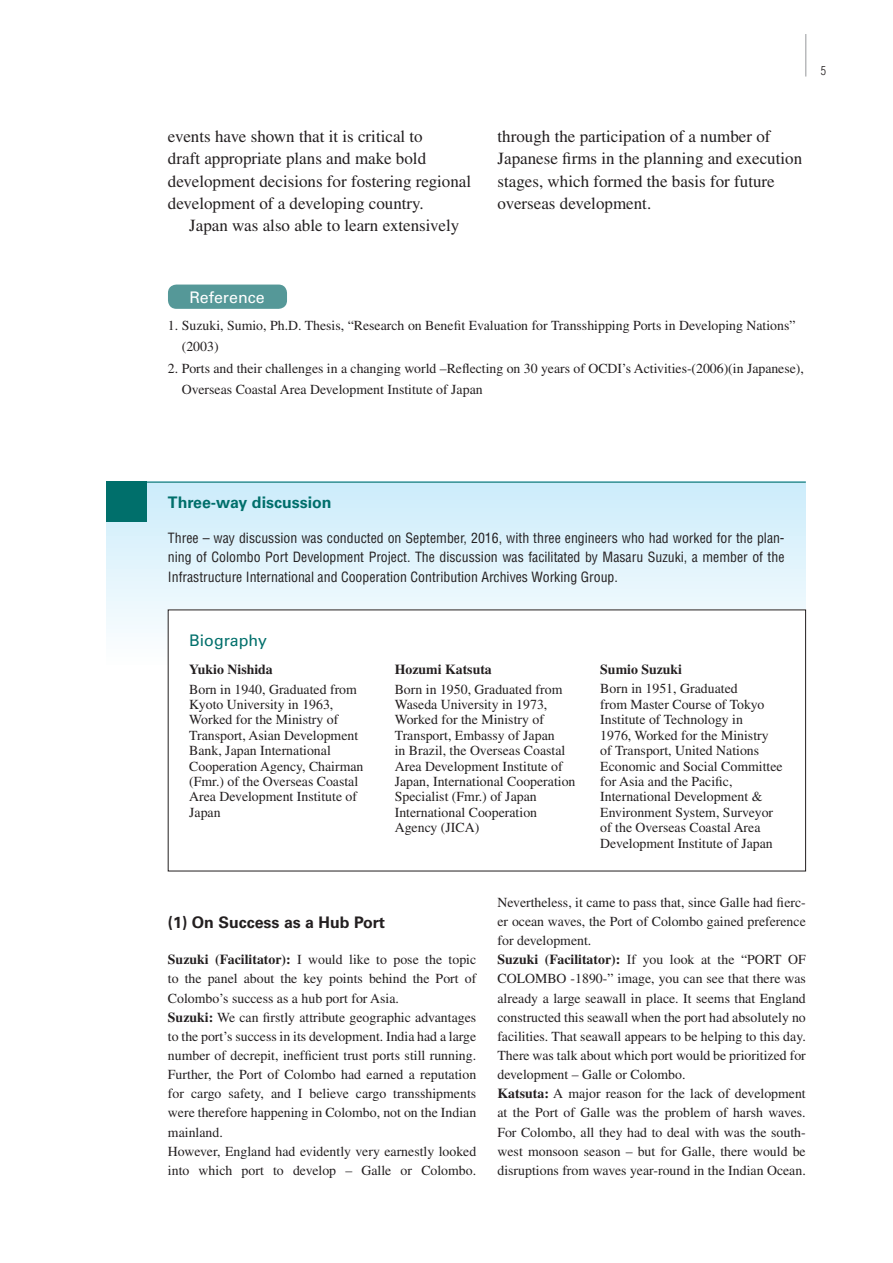
<style>
.page{position:relative;width:893px;height:1263px;background:#fff}
.page>*{position:absolute;margin:0;border:0;box-sizing:border-box;transform-origin:0 0}
.t1{font:16.95px/22.4px "Times";color:#231f20}
.t2{font:700 15.9px "Univers";color:#231f20}
.t3{font:700 15.9px "Univers";color:#006f6b}
.t4{font:15.9px "Univers";color:#fff}
.t5{font:15.9px "Univers";color:#006f6b}
.t6{font:13.8px/15.5px "Times";color:#231f20}
.t7{font:condensed 13.8px/19.2px "Helvetica";color:#231f20;text-align:justify}
.t8{font:700 13.8px "Times";color:#231f20}
.t9{font:300 condensed 12.15px "Helvetica";color:#231f20}
.s1{font-weight:700}
</style>
<div class="page">
<hr style="left:805px;top:34px;width:1px;height:43px;background:#9d9fa2">
<div style="left:106px;top:482px;width:700px;height:204px;background:linear-gradient(to bottom,#cbecfa,#fff)"></div>
<div style="left:106px;top:482px;width:40px;height:40px;background:#006f6b"></div>
<div style="left:168px;top:285px;width:119px;height:24px;background:#559898;border-radius:9px"></div>
<div style="left:168px;top:610px;width:638px;height:261px;background:#fff"></div>
<hr style="left:106px;top:482px;width:700px;height:1px;background:#006f6b">
<p class="t1" style="left:168px;top:125px;width:305px">events have shown that it is critical to<br>draft appropriate plans and make bold development decisions for fostering regional development of a developing country.</p>
<p class="t1" style="left:189px;top:214px;width:272px">Japan was also able to learn extensively</p>
<p class="t9" style="left:821px;top:63px;width:7px">5</p>
<p class="t1" style="left:497px;top:125px;width:306px">through the participation of a number of Japanese firms in the planning and execution stages, which formed the basis for future overseas development.</p>
<p class="t4" style="left:190px;top:287px;width:77px">Reference</p>
<p class="t6" style="left:182px;top:315px;width:615px;line-height:21.3px;text-indent:-14px">1. Suzuki, Sumio, Ph.D. Thesis, “Research on Benefit Evaluation for Transshipping Ports in Developing Nations” (2003)</p>
<p class="t6" style="left:182px;top:357px;width:624px;line-height:21.3px;text-indent:-14px">2. Ports and their challenges in a changing world –Reflecting on 30 years of OCDI’s Activities-(2006)(in Japanese),<br>Overseas Coastal Area Development Institute of Japan</p>
<p class="t3" style="left:168px;top:493px;width:165px">Three-way discussion</p>
<p class="t7" style="left:168px;top:528px;width:618px">Three – way discussion was conducted on September, 2016, with three engineers who had worked for the plan&shy;ning of Colombo Port Development Project. The discussion was facilitated by Masaru Suzuki, a member of the Infrastructure International and Cooperation Contribution Archives Working Group.</p>
<p class="t5" style="left:189px;top:631px;width:79px">Biography</p>
<p class="t8" style="left:189px;top:661px;width:85px">Yukio Nishida</p>
<p class="t6" style="left:189px;top:681px;width:176px">Born in 1940, Graduated from<br>Kyoto University in 1963,<br>Worked for the Ministry of<br>Transport, Asian Development<br>Bank, Japan International<br>Cooperation Agency, Chairman (Fmr.) of the Overseas Coastal<br>Area Development Institute of<br>Japan</p>
<p class="t8" style="left:395px;top:661px;width:99px">Hozumi Katsuta</p>
<p class="t6" style="left:395px;top:681px;width:182px">Born in 1950, Graduated from<br>Waseda University in 1973,<br>Worked for the Ministry of<br>Transport, Embassy of Japan<br>in Brazil, the Overseas Coastal<br>Area Development Institute of<br>Japan, International Cooperation<br>Specialist (Fmr.) of Japan<br>International Cooperation<br>Agency (JICA)</p>
<p class="t8" style="left:600px;top:661px;width:83px">Sumio Suzuki</p>
<p class="t6" style="left:600px;top:681px;width:184px">Born in 1951, Graduated<br>from Master Course of Tokyo<br>Institute of Technology in<br>1976, Worked for the Ministry of Transport, United Nations<br>Economic and Social Committee for Asia and the Pacific,<br>International Development &amp;<br>Environment System, Surveyor of the Overseas Coastal Area<br>Development Institute of Japan</p>
<p class="t2" style="left:168px;top:913px;width:218px">(1) On Success as a Hub Port</p>
<p class="t6" style="left:168px;top:950px;width:310px;line-height:19.2px"><span class="s1">Suzuki (Facilitator):</span> I would like to pose the topic to the panel about the key points behind the Port of Colombo’s success as a hub port for Asia.<br><span class="s1">Suzuki:</span> We can firstly attribute geographic advantages to the port’s success in its development. India had a large number of decrepit, inefficient trust ports still running.<br>Further, the Port of Colombo had earned a reputation for cargo safety, and I believe cargo transshipments were therefore happening in Colombo, not on the Indian mainland.<br>However, England had evidently very earnestly looked into which port to develop – Galle or Colombo.</p>
<p class="t6" style="left:497px;top:892px;width:310px;line-height:19.2px">Nevertheless, it came to pass that, since Galle had fierc&shy;er ocean waves, the Port of Colombo gained preference for development.<br><span class="s1">Suzuki (Facilitator):</span> If you look at the “PORT OF COLOMBO -1890-” image, you can see that there was already a large seawall in place. It seems that England constructed this seawall when the port had absolutely no facilities. That seawall appears to be helping to this day.<br>There was talk about which port would be prioritized for development – Galle or Colombo.<br><span class="s1">Katsuta:</span> A major reason for the lack of development at the Port of Galle was the problem of harsh waves.<br>For Colombo, all they had to deal with was the south&shy;west monsoon season – but for Galle, there would be disruptions from waves year-round in the Indian Ocean.</p>
</div>
